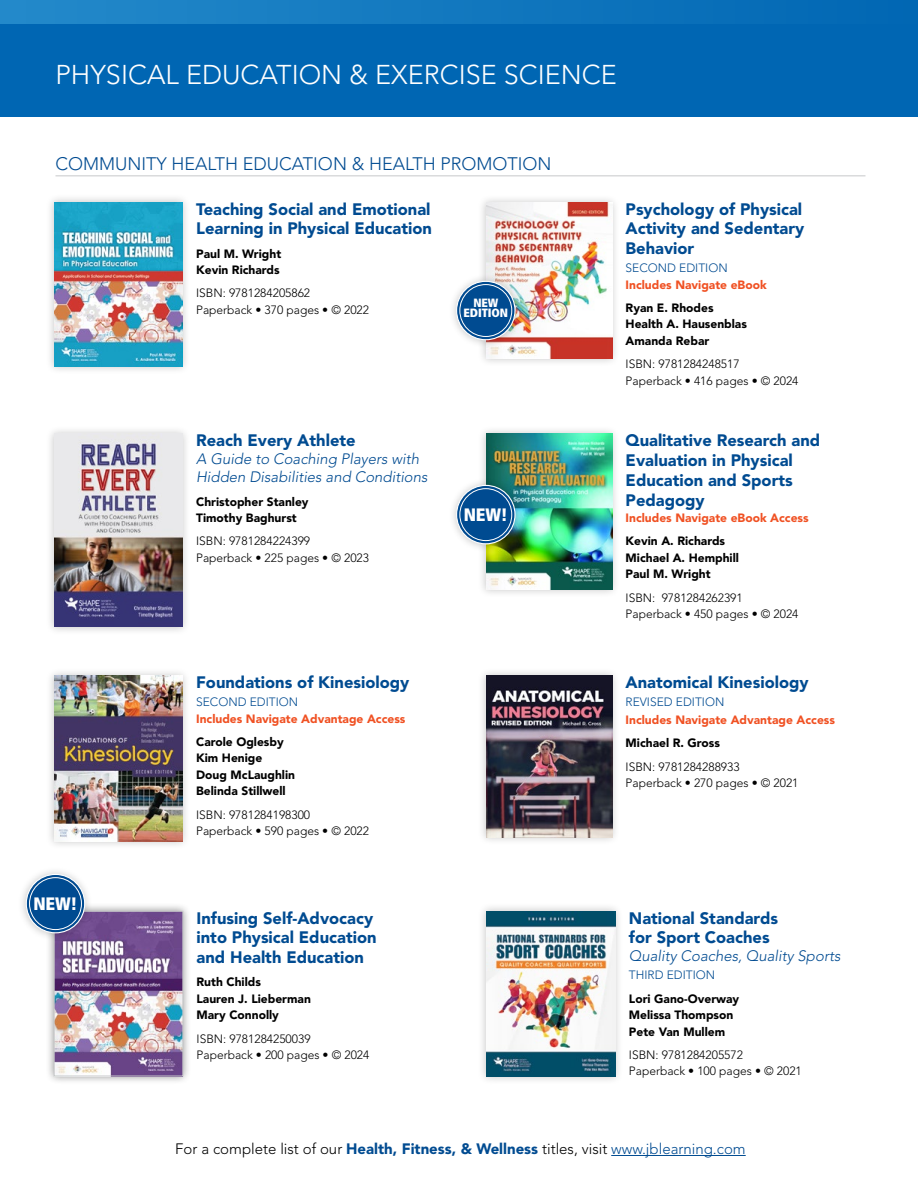
<style>
.page{position:relative;width:918px;height:1188px;background:#fff}
.page>*{position:absolute;margin:0;border:0;box-sizing:border-box;transform-origin:0 0}
.t1{font:300 27px "Avenir LT Std";color:#fff}
.t2{font:300 18px "Avenir LT Std";color:#004b91}
.t3{font:900 condensed 18px "Frutiger LT Std";letter-spacing:-.01em;color:#fff}
.t4{font:900 16.5px/19.8px "Avenir LT Std";color:#004b91}
.t5{font:italic 300 15px/18px "Avenir LT Std";color:#004b91}
.t6{font:300 15px "Avenir LT Std";color:#000}
.t7{font:300 12px/16.5px "Avenir LT Std";color:#000}
.t8{font:900 12px/16.5px "Avenir LT Std";color:#000}
.t9{font:900 12px "Avenir LT Std";color:#f05123}
.t10{font:300 12px "Avenir LT Std";color:#004b91}
.t11{font:900 condensed 12px/10.5px "Frutiger LT Std";letter-spacing:-.01em;color:#fff;text-align:center}
.s1{font-weight:900;color:#004b91}
.s2{color:#004b91}
</style>
<div class="page">
<div style="left:0;top:0;width:918px;height:117px;background:#0066b3"></div>
<div style="left:478px;top:903px;width:146px;height:182px;background:#000;opacity:.22"></div>
<img style="left:486px;top:911px;width:129px;height:166px">
<hr style="left:611px;top:1155px;width:135px;height:1px;background:#004b91">
<div style="left:478px;top:668px;width:142px;height:177px;background:#000;opacity:.22"></div>
<img style="left:486px;top:676px;width:126px;height:161px">
<div style="left:46px;top:667px;width:145px;height:183px;background:#000;opacity:.22"></div>
<img style="left:54px;top:676px;width:129px;height:165px">
<div style="left:46px;top:426px;width:145px;height:210px;background:#000;opacity:.22"></div>
<img style="left:54px;top:434px;width:129px;height:193px">
<div style="left:46px;top:194px;width:145px;height:181px;background:#000;opacity:.22"></div>
<img style="left:54px;top:202px;width:129px;height:165px">
<hr style="left:56px;top:175px;width:810px;height:1px;background:#c7c8ca">
<div style="left:0;top:0;width:918px;height:24px;background:linear-gradient(to right,#248aca,#0167b3)"></div>
<div style="left:46px;top:903px;width:145px;height:181px;background:#000;opacity:.44"></div>
<img style="left:56px;top:913px;width:125px;height:161px">
<div style="left:54px;top:911px;width:129px;height:165px;border:1px solid #c7c8ca"></div>
<div style="left:18px;top:866px;width:75px;height:76px;background:#000;opacity:.22"></div>
<svg style="left:26px;top:874px;width:59px;height:59px"></svg>
<div style="left:26px;top:874px;width:59px;height:59px;border:1px solid #fff;border-radius:50%"></div>
<div style="left:30px;top:878px;width:51px;height:52px;background:#004b91;border-radius:50%"></div>
<div style="left:29px;top:877px;width:53px;height:53px;border:1px solid #fff;border-radius:50%"></div>
<div style="left:478px;top:426px;width:142px;height:172px;background:#000;opacity:.22"></div>
<img style="left:486px;top:434px;width:126px;height:156px">
<div style="left:448px;top:477px;width:76px;height:76px;background:#000;opacity:.22"></div>
<svg style="left:457px;top:485px;width:58px;height:59px"></svg>
<div style="left:456px;top:485px;width:60px;height:59px;border:1px solid #fff;border-radius:50%"></div>
<div style="left:460px;top:489px;width:52px;height:52px;background:#004b91;border-radius:50%"></div>
<div style="left:460px;top:488px;width:52px;height:53px;border:1px solid #fff;border-radius:50%"></div>
<div style="left:478px;top:194px;width:142px;height:173px;background:#000;opacity:.22"></div>
<img style="left:486px;top:203px;width:126px;height:156px">
<div style="left:448px;top:273px;width:76px;height:76px;background:#000;opacity:.22"></div>
<svg style="left:457px;top:281px;width:58px;height:59px"></svg>
<div style="left:456px;top:281px;width:60px;height:59px;border:1px solid #fff;border-radius:50%"></div>
<div style="left:460px;top:285px;width:52px;height:51px;background:#004b91;border-radius:50%"></div>
<div style="left:460px;top:284px;width:52px;height:53px;border:1px solid #fff;border-radius:50%"></div>
<h1 class="t1" style="left:56px;top:59px;width:563px">PHYSICAL EDUCATION &amp; EXERCISE SCIENCE</h1>
<h2 class="t2" style="left:56px;top:153px;width:497px">COMMUNITY HEALTH EDUCATION &amp; HEALTH PROMOTION</h2>
<h2 class="t3" style="left:33px;top:893px;width:46px">NEW!</h2>
<h3 class="t4" style="left:196px;top:199px;width:237px">Teaching Social and Emotional<br>Learning in Physical Education</h3>
<p class="t8" style="left:196px;top:245px;width:87px">Paul M. Wright<br>Kevin Richards</p>
<p class="t7" style="left:196px;top:285px;width:174px">ISBN: 9781284205862<br>Paperback • 370 pages • © 2022</p>
<p class="t11" style="left:464px;top:297px;width:46px">NEW<br>EDITION</p>
<h3 class="t4" style="left:196px;top:431px;width:161px">Reach Every Athlete</h3>
<p class="t5" style="left:196px;top:450px;width:233px">A Guide to Coaching Players with<br>Hidden Disabilities and Conditions</p>
<p class="t8" style="left:196px;top:493px;width:114px">Christopher Stanley<br>Timothy Baghurst</p>
<p class="t7" style="left:196px;top:533px;width:174px">ISBN: 9781284224399<br>Paperback • 225 pages • © 2023</p>
<h2 class="t3" style="left:464px;top:504px;width:46px">NEW!</h2>
<h3 class="t4" style="left:196px;top:672px;width:215px">Foundations of Kinesiology</h3>
<p class="t10" style="left:196px;top:695px;width:104px">SECOND EDITION</p>
<p class="t9" style="left:196px;top:711px;width:211px">Includes Navigate Advantage Access</p>
<p class="t8" style="left:196px;top:733px;width:100px">Carole Oglesby<br>Kim Henige<br>Doug McLaughlin<br>Belinda Stillwell</p>
<p class="t7" style="left:196px;top:806px;width:174px">ISBN: 9781284198300<br>Paperback • 590 pages • © 2022</p>
<h3 class="t4" style="left:197px;top:908px;width:181px">Infusing Self-Advocacy into Physical Education and Health Education</h3>
<p class="t8" style="left:197px;top:974px;width:116px">Ruth Childs<br>Lauren J. Lieberman<br>Mary Connolly</p>
<p class="t7" style="left:197px;top:1030px;width:174px">ISBN: 9781284250039<br>Paperback • 200 pages • © 2024</p>
<h3 class="t4" style="left:626px;top:199px;width:180px">Psychology of Physical<br>Activity and Sedentary<br>Behavior</h3>
<p class="t10" style="left:626px;top:261px;width:104px">SECOND EDITION</p>
<p class="t9" style="left:626px;top:277px;width:143px">Includes Navigate eBook</p>
<p class="t8" style="left:626px;top:299px;width:123px">Ryan E. Rhodes<br>Health A. Hausenblas<br>Amanda Rebar</p>
<p class="t7" style="left:626px;top:356px;width:174px">ISBN: 9781284248517<br>Paperback • 416 pages • © 2024</p>
<h3 class="t4" style="left:626px;top:431px;width:196px">Qualitative Research and<br>Evaluation in Physical<br>Education and Sports<br>Pedagogy</h3>
<p class="t9" style="left:626px;top:511px;width:185px">Includes Navigate eBook Access</p>
<p class="t8" style="left:626px;top:533px;width:115px">Kevin A. Richards<br>Michael A. Hemphill<br>Paul M. Wright</p>
<p class="t7" style="left:626px;top:589px;width:174px">ISBN: 9781284262391<br>Paperback • 450 pages • © 2024</p>
<h3 class="t4" style="left:626px;top:672px;width:185px">Anatomical Kinesiology</h3>
<p class="t10" style="left:626px;top:695px;width:100px">REVISED EDITION</p>
<p class="t9" style="left:626px;top:713px;width:211px">Includes Navigate Advantage Access</p>
<p class="t8" style="left:626px;top:735px;width:96px">Michael R. Gross</p>
<p class="t7" style="left:626px;top:758px;width:174px">ISBN: 9781284288933<br>Paperback • 270 pages • © 2021</p>
<h3 class="t4" style="left:629px;top:908px;width:151px">National Standards for Sport Coaches</h3>
<p class="t5" style="left:629px;top:947px;width:213px">Quality Coaches, Quality Sports</p>
<p class="t10" style="left:629px;top:968px;width:88px">THIRD EDITION</p>
<p class="t8" style="left:629px;top:990px;width:112px">Lori Gano-Overway<br>Melissa Thompson<br>Pete Van Mullem</p>
<p class="t7" style="left:629px;top:1047px;width:174px">ISBN: 9781284205572<br>Paperback • 100 pages • © 2021</p>
<p class="t6" style="left:175px;top:1140px;width:572px">For a complete list of our <span class="s1">Health, Fitness, &amp; Wellness</span> titles, visit <span class="s2">www.jblearning.com</span></p>
</div>
